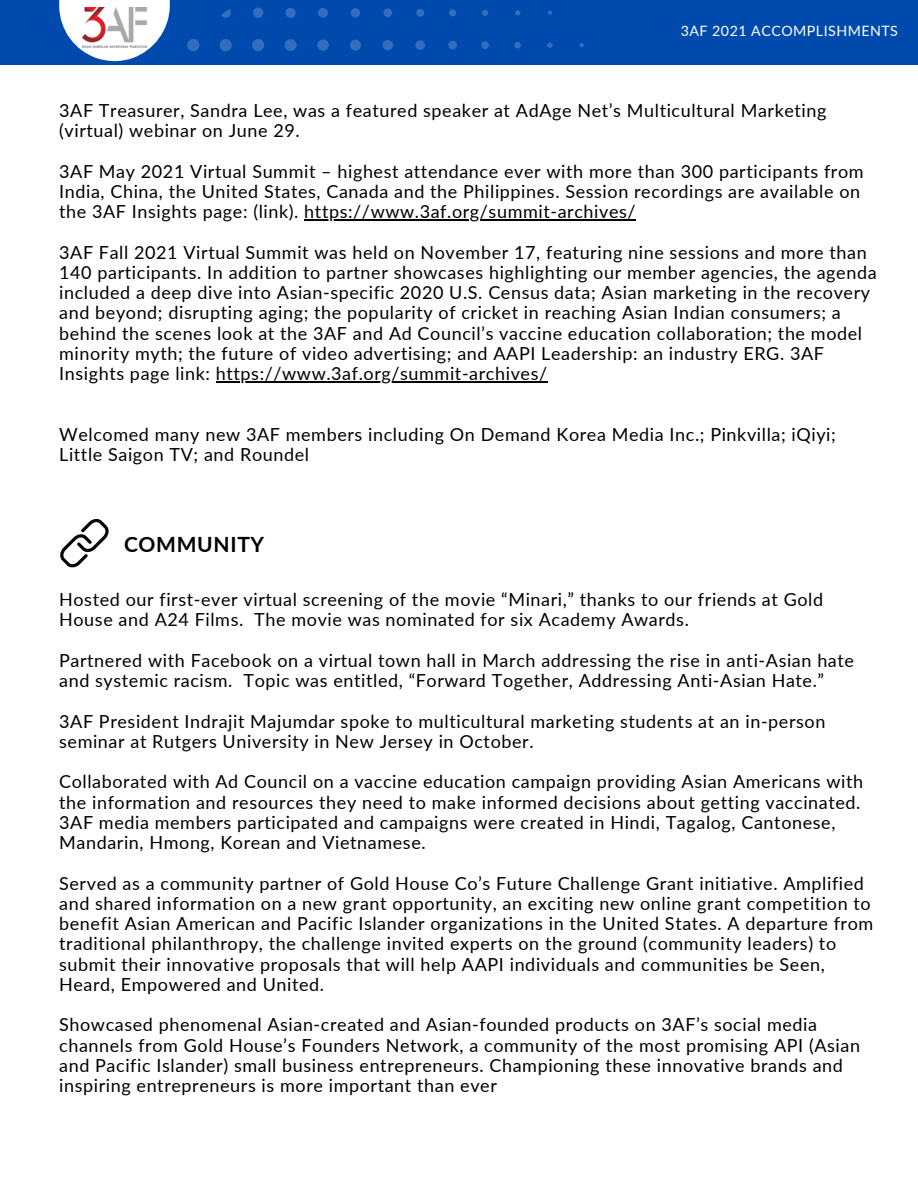
<style>
.page{position:relative;width:918px;height:1188px;background:#fff}
.page>*{position:absolute;margin:0;border:0;box-sizing:border-box;transform-origin:0 0}
.t1{font:700 21px "Lato";letter-spacing:.035em;color:#000}
.t2{font:18px/20.2px "Lato";letter-spacing:.035em;color:#000}
.t3{font:14.25px "Lato";letter-spacing:.035em;color:#fff}
</style>
<div class="page">
<div style="left:0;top:0;width:918px;height:65px;background:#004aad"></div>
<svg style="left:112px;top:7px;width:472px;height:55px"></svg>
<svg style="left:59px;top:0;width:111px;height:61px;fill:#fff"></svg>
<img style="left:82px;top:8px;width:64px;height:39px">
<svg style="left:60px;top:519px;width:49px;height:49px"></svg>
<hr style="left:304px;top:219px;width:332px;height:1px;background:#000">
<hr style="left:216px;top:381px;width:332px;height:1px;background:#000">
<p class="t3" style="left:681px;top:22px;width:219px">3AF 2021 ACCOMPLISHMENTS</p>
<p class="t2" style="left:59px;top:100px;width:769px">3AF Treasurer, Sandra Lee, was a featured speaker at AdAge Net’s Multicultural Marketing (virtual) webinar on June 29.</p>
<h2 class="t2" style="left:59px;top:161px;width:806px">3AF May 2021 Virtual Summit – highest attendance ever with more than 300 participants from<br>India, China, the United States, Canada and the Philippines. Session recordings are available on the 3AF Insights page: (link). https://www.3af.org/summit-archives/</h2>
<h2 class="t2" style="left:59px;top:242px;width:819px">3AF Fall 2021 Virtual Summit was held on November 17, featuring nine sessions and more than<br>140 participants. In addition to partner showcases highlighting our member agencies, the agenda included a deep dive into Asian-specific 2020 U.S. Census data; Asian marketing in the recovery</h2>
<h2 class="t2" style="left:59px;top:302px;width:804px">and beyond; disrupting aging; the popularity of cricket in reaching Asian Indian consumers; a behind the scenes look at the 3AF and Ad Council’s vaccine education collaboration; the model minority myth; the future of video advertising; and AAPI Leadership: an industry ERG. 3AF Insights page link: https://www.3af.org/summit-archives/</h2>
<h2 class="t2" style="left:59px;top:424px;width:778px">Welcomed many new 3AF members including On Demand Korea Media Inc.; Pinkvilla; iQiyi;<br>Little Saigon TV; and Roundel</h2>
<p class="t1" style="left:124px;top:531px;width:142px">COMMUNITY</p>
<h1 class="t2" style="left:59px;top:589px;width:765px">Hosted our first-ever virtual screening of the movie “Minari,” thanks to our friends at Gold<br>House and A24 Films. The movie was nominated for six Academy Awards.</h1>
<h2 class="t2" style="left:59px;top:650px;width:796px">Partnered with Facebook on a virtual town hall in March addressing the rise in anti-Asian hate and systemic racism. Topic was entitled, “Forward Together, Addressing Anti-Asian Hate.”</h2>
<h2 class="t2" style="left:59px;top:710px;width:768px">3AF President Indrajit Majumdar spoke to multicultural marketing students at an in-person seminar at Rutgers University in New Jersey in October.</h2>
<h2 class="t2" style="left:59px;top:771px;width:805px">Collaborated with Ad Council on a vaccine education campaign providing Asian Americans with the information and resources they need to make informed decisions about getting vaccinated.<br>3AF media members participated and campaigns were created in Hindi, Tagalog, Cantonese, Mandarin, Hmong, Korean and Vietnamese.</h2>
<h2 class="t2" style="left:59px;top:872px;width:816px">Served as a community partner of Gold House Co’s Future Challenge Grant initiative. Amplified and shared information on a new grant opportunity, an exciting new online grant competition to benefit Asian American and Pacific Islander organizations in the United States. A departure from traditional philanthropy, the challenge invited experts on the ground (community leaders) to submit their innovative proposals that will help AAPI individuals and communities be Seen, Heard, Empowered and United.</h2>
<h2 class="t2" style="left:59px;top:1014px;width:802px">Showcased phenomenal Asian-created and Asian-founded products on 3AF’s social media channels from Gold House’s Founders Network, a community of the most promising API (Asian and Pacific Islander) small business entrepreneurs. Championing these innovative brands and inspiring entrepreneurs is more important than ever</h2>
</div>
